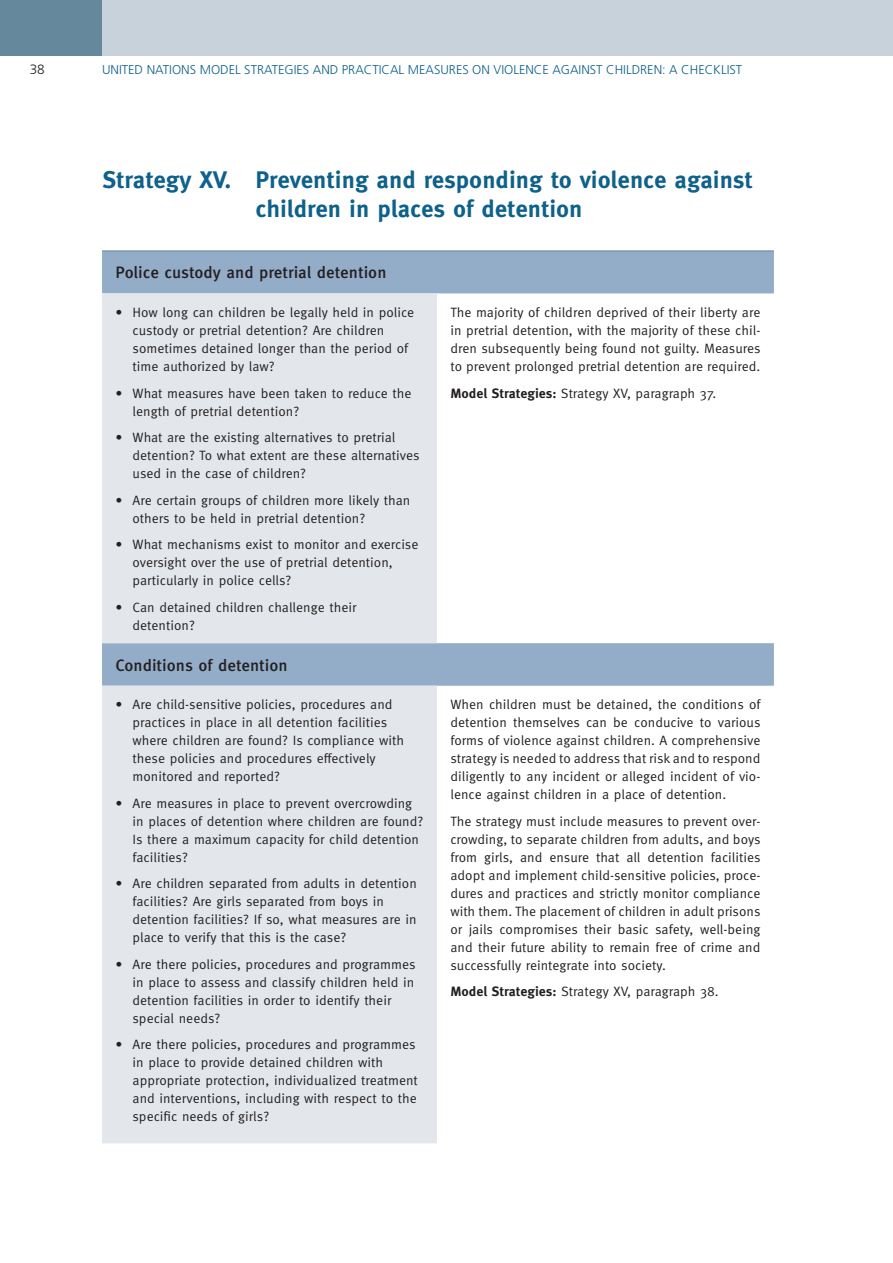
<style>
.page{position:relative;width:893px;height:1263px;background:#fff}
.page>*{position:absolute;margin:0;border:0;box-sizing:border-box;transform-origin:0 0}
.t1{font:700 24px/28.5px "Meta OT";color:#0e618b}
.t2{font:500 16.5px "Meta OT";color:#231f20}
.t3{font:13.5px/18px "Meta OT Norm";color:#231f20}
.t4{font:300 13.5px "Frutiger LT Std";color:#231f20}
.t5{font:300 12.75px "Frutiger LT Std";color:#0e618b}
.s1{font-family:"Meta OT";font-weight:700}
</style>
<div class="page">
<div style="left:0;top:0;width:893px;height:55px;background:#c8d2db"></div>
<div style="left:0;top:0;width:102px;height:55px;background:#66889d"></div>
<svg style="left:102px;top:252px;width:672px;height:434px"></svg>
<div style="left:102px;top:293px;width:335px;height:850px;background:#e3e7eb"></div>
<hr style="left:102px;top:251px;width:335px;height:1px;background:#66889d">
<hr style="left:437px;top:251px;width:337px;height:1px;background:#66889d">
<p class="t4" style="left:30px;top:62px;width:17px">38</p>
<p class="t5" style="left:102px;top:63px;width:642px">UNITED NATIONS MODEL STRATEGIES AND PRACTICAL MEASURES ON VIOLENCE AGAINST CHILDREN: A CHECKLIST</p>
<h1 class="t1" style="left:255px;top:166px;width:499px;text-indent:-153px">Strategy XV. Preventing and responding to violence against children in places of detention</h1>
<p class="t2" style="left:116px;top:262px;width:272px">Police custody and pretrial detention</p>
<p class="t3" style="left:133px;top:304px;width:283px;text-indent:-17px">• How long can children be legally held in police custody or pretrial detention? Are children sometimes detained longer than the period of time authorized by law?</p>
<p class="t3" style="left:133px;top:384px;width:280px;text-indent:-17px">• What measures have been taken to reduce the length of pretrial detention?</p>
<p class="t3" style="left:133px;top:429px;width:288px;text-indent:-17px">• What are the existing alternatives to pretrial detention? To what extent are these alternatives used in the case of children?</p>
<p class="t3" style="left:133px;top:491px;width:279px;text-indent:-17px">• Are certain groups of children more likely than others to be held in pretrial detention?</p>
<p class="t3" style="left:133px;top:536px;width:287px;text-indent:-17px">• What mechanisms exist to monitor and exercise oversight over the use of pretrial detention, particularly in police cells?</p>
<p class="t3" style="left:133px;top:598px;width:225px;text-indent:-17px">• Can detained children challenge their detention?</p>
<p class="t2" style="left:116px;top:655px;width:174px">Conditions of detention</p>
<p class="t3" style="left:133px;top:696px;width:273px;text-indent:-17px">• Are child-sensitive policies, procedures and practices in place in all detention facilities where children are found? Is compliance with these policies and procedures effectively monitored and reported?</p>
<p class="t3" style="left:133px;top:794px;width:292px;text-indent:-17px">• Are measures in place to prevent overcrowding in places of detention where children are found?<br>Is there a maximum capacity for child detention facilities?</p>
<p class="t3" style="left:133px;top:875px;width:286px;text-indent:-17px">• Are children separated from adults in detention facilities? Are girls separated from boys in detention facilities? If so, what measures are in place to verify that this is the case?</p>
<p class="t3" style="left:133px;top:955px;width:284px;text-indent:-17px">• Are there policies, procedures and programmes in place to assess and classify children held in detention facilities in order to identify their special needs?</p>
<p class="t3" style="left:133px;top:1036px;width:287px;text-indent:-17px">• Are there policies, procedures and programmes in place to provide detained children with appropriate protection, individualized treatment and interventions, including with respect to the specific needs of girls?</p>
<p class="t3" style="left:450px;top:304px;width:312px;text-align:justify">The majority of children deprived of their liberty are in pretrial detention, with the majority of these chil&shy;dren subsequently being found not guilty. Measures to prevent prolonged pretrial detention are required.</p>
<p class="t3" style="left:450px;top:384px;width:265px"><span class="s1">Model Strategies:</span> Strategy XV, paragraph 37.</p>
<p class="t3" style="left:450px;top:696px;width:312px;text-align:justify">When children must be detained, the conditions of detention themselves can be conducive to various forms of violence against children. A comprehensive strategy is needed to address that risk and to respond diligently to any incident or alleged incident of vio&shy;lence against children in a place of detention.</p>
<p class="t3" style="left:450px;top:812px;width:312px;text-align:justify">The strategy must include measures to prevent over&shy;crowding, to separate children from adults, and boys from girls, and ensure that all detention facilities adopt and implement child-sensitive policies, proce&shy;dures and practices and strictly monitor compliance with them. The placement of children in adult prisons or jails compromises their basic safety, well-being and their future ability to remain free of crime and successfully reintegrate into society.</p>
<p class="t3" style="left:450px;top:983px;width:268px"><span class="s1">Model Strategies:</span> Strategy XV, paragraph 38.</p>
</div>
